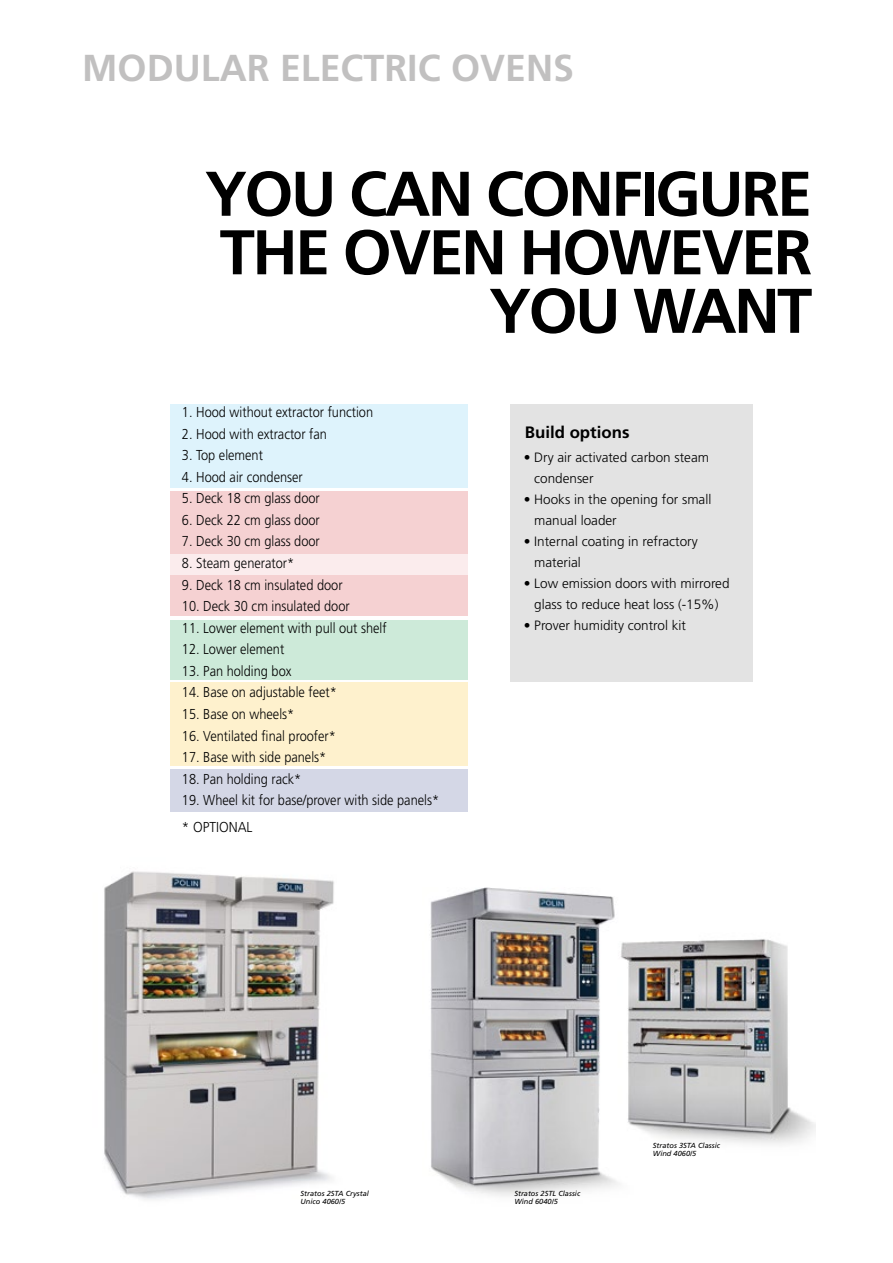
<style>
.page{position:relative;width:893px;height:1263px;background:#fff}
.page>*{position:absolute;margin:0;border:0;box-sizing:border-box;transform-origin:0 0}
.t1{font:700 63px/58.5px "Frutiger LT Std";letter-spacing:-.04em;color:#000;text-align:right}
.t2{font:700 37.5px "Frutiger LT Std";color:#c1c0c0}
.t3{font:700 16.5px "Frutiger LT Std";color:#000}
.t4{font:300 14.4px/27px "Frutiger LT Std";color:#000;scale:.89 1}
.t5{font:300 13.5px/21px "Frutiger LT Std";color:#000}
.t6{font:italic 7.35px/7.6px "Frutiger LT Std";color:#000}
</style>
<div class="page">
<div style="left:170px;top:404px;width:298px;height:83px;background:#def3fc"></div>
<div style="left:170px;top:492px;width:298px;height:124px;background:#f5d1d2"></div>
<div style="left:170px;top:620px;width:298px;height:59px;background:#cdead9"></div>
<div style="left:170px;top:682px;width:298px;height:84px;background:#fef1cd"></div>
<div style="left:170px;top:770px;width:298px;height:42px;background:#d4d7e6"></div>
<div style="left:510px;top:404px;width:242px;height:278px;background:#e3e3e3"></div>
<div style="left:170px;top:554px;width:298px;height:21px;background:#fbeced"></div>
<img style="left:104px;top:871px;width:230px;height:329px">
<img style="left:430px;top:887px;width:386px;height:309px">
<h2 class="t2" style="left:82px;top:46px;width:493px">MODULAR ELECTRIC OVENS</h2>
<h1 class="t1" style="left:205px;top:165px;width:609px">YOU CAN CONFIGURE<br>THE OVEN HOWEVER<br>YOU WANT</h1>
<p class="t4" style="left:182px;top:399px;width:216px">1. Hood without extractor function</p>
<p class="t4" style="left:182px;top:420px;width:164px">2. Hood with extractor fan</p>
<p class="t4" style="left:182px;top:442px;width:93px">3. Top element</p>
<p class="t4" style="left:182px;top:463px;width:137px">4. Hood air condenser</p>
<p class="t4" style="left:182px;top:485px;width:156px">5. Deck 18 cm glass door</p>
<p class="t4" style="left:182px;top:507px;width:156px">6. Deck 22 cm glass door</p>
<p class="t4" style="left:182px;top:528px;width:156px">7. Deck 30 cm glass door</p>
<p class="t4" style="left:182px;top:550px;width:128px">8. Steam generator*</p>
<p class="t4" style="left:182px;top:571px;width:182px">9. Deck 18 cm insulated door</p>
<p class="t4" style="left:182px;top:593px;width:190px">10. Deck 30 cm insulated door</p>
<p class="t4" style="left:182px;top:614px;width:232px">11. Lower element with pull out shelf</p>
<p class="t4" style="left:182px;top:636px;width:117px">12. Lower element</p>
<p class="t4" style="left:182px;top:658px;width:125px">13. Pan holding box</p>
<p class="t4" style="left:182px;top:679px;width:176px">14. Base on adjustable feet*</p>
<p class="t4" style="left:182px;top:701px;width:128px">15. Base on wheels*</p>
<p class="t4" style="left:182px;top:722px;width:175px">16. Ventilated final proofer*</p>
<p class="t4" style="left:182px;top:744px;width:164px">17. Base with side panels*</p>
<p class="t4" style="left:182px;top:765px;width:136px">18. Pan holding rack*</p>
<p class="t4" style="left:182px;top:787px;width:290px">19. Wheel kit for base/prover with side panels* * OPTIONAL</p>
<p class="t3" style="left:525px;top:422px;width:106px">Build options</p>
<p class="t5" style="left:534px;top:447px;width:176px;text-indent:-11px">• Dry air activated carbon steam condenser</p>
<p class="t5" style="left:534px;top:489px;width:179px;text-indent:-11px">• Hooks in the opening for small manual loader</p>
<p class="t5" style="left:534px;top:531px;width:165px;text-indent:-11px">• Internal coating in refractory material</p>
<p class="t5" style="left:524px;top:573px;width:207px;text-align:center">• Low emission doors with mirrored glass to reduce heat loss (-15%)</p>
<p class="t5" style="left:524px;top:615px;width:164px">• Prover humidity control kit</p>
<p class="t6" style="left:301px;top:1190px;width:70px">Stratos 2STA Crystal<br>Unico 4060/5</p>
<p class="t6" style="left:514px;top:1190px;width:67px">Stratos 2STL Classic<br>Wind 6040/5</p>
<p class="t6" style="left:653px;top:1142px;width:69px">Stratos 3STA Classic<br>Wind 4060/5</p>
</div>
